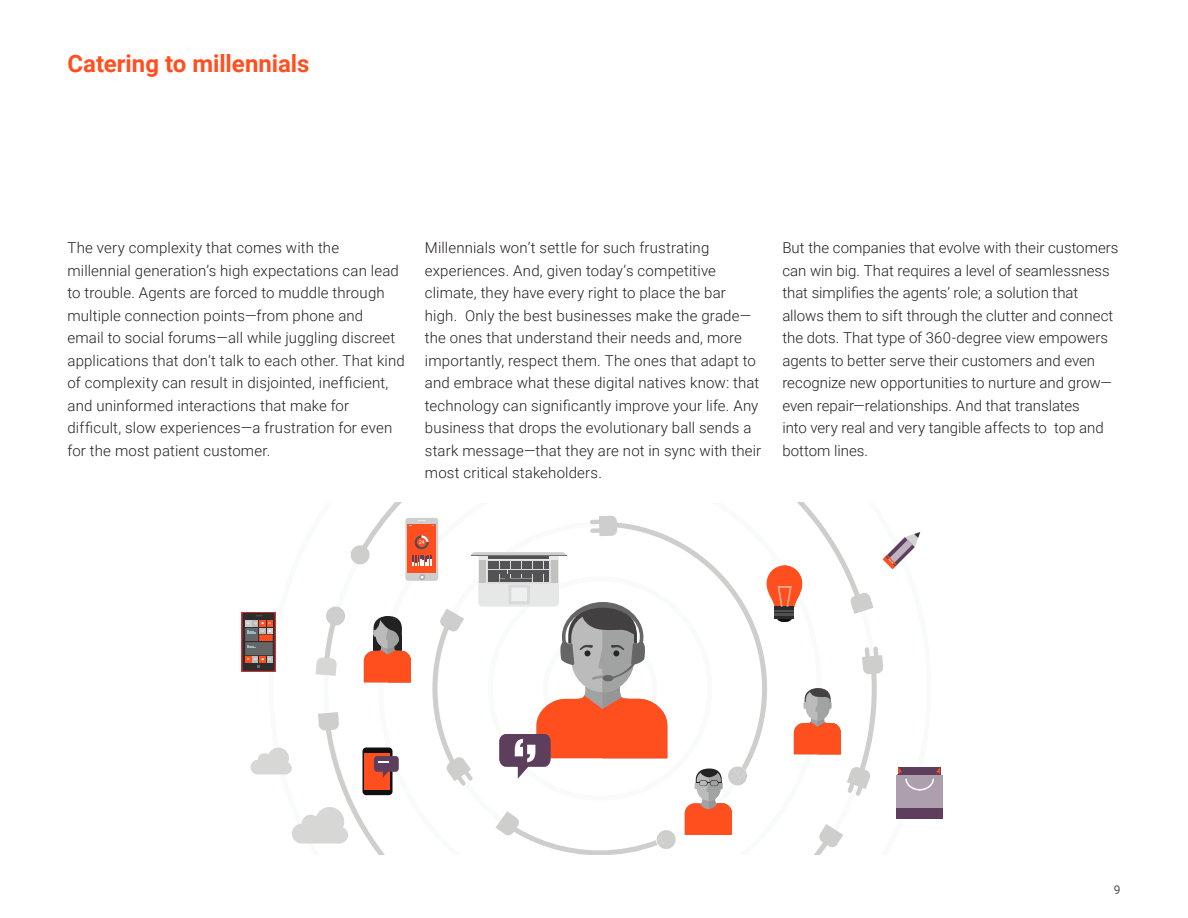
<style>
.page{position:relative;width:1188px;height:918px;background:#fff}
.page>*{position:absolute;margin:0;border:0;box-sizing:border-box;transform-origin:0 0}
.t1{font:700 24px "Roboto";letter-spacing:-.005em;color:#ff4f1f}
.t2{font:300 15px/22.5px "Roboto";letter-spacing:.01em;color:#231f20}
.t3{font:12px "Roboto";color:#4e5054}
</style>
<div class="page">
<svg style="left:326px;top:731px;width:38px;height:102px"></svg>
<svg style="left:358px;top:503px;width:457px;height:62px"></svg>
<div style="left:351px;top:545px;width:19px;height:19px;background:#cececd;border-radius:50%"></div>
<div style="left:326px;top:606px;width:19px;height:20px;background:#cececd;border-radius:50%"></div>
<svg style="left:316px;top:613px;width:22px;height:63px"></svg>
<svg style="left:318px;top:712px;width:21px;height:19px"></svg>
<div style="left:363px;top:748px;width:30px;height:47px;background:#10110f;border-radius:4px"></div>
<div style="left:241px;top:612px;width:35px;height:60px;background:#81302f"></div>
<svg style="left:243px;top:613px;width:32px;height:58px;background:#745a53"></svg>
<svg style="left:292px;top:807px;width:56px;height:37px"></svg>
<svg style="left:251px;top:748px;width:41px;height:26px"></svg>
<svg style="left:364px;top:516px;width:578px;height:338px"></svg>
<h1 class="t1" style="left:68px;top:47px;width:244px">Catering to millennials</h1>
<p class="t2" style="left:68px;top:236px;width:339px">The very complexity that comes with the millennial generation’s high expectations can lead to trouble. Agents are forced to muddle through multiple connection points—from phone and<br>email to social forums—all while juggling discreet applications that don’t talk to each other. That kind of complexity can result in disjointed, inefficient, and uninformed interactions that make for difficult, slow experiences—a frustration for even for the most patient customer.</p>
<p class="t2" style="left:425px;top:236px;width:338px">Millennials won’t settle for such frustrating experiences. And, given today’s competitive climate, they have every right to place the bar high. Only the best businesses make the grade— the ones that understand their needs and, more importantly, respect them. The ones that adapt to and embrace what these digital natives know: that technology can significantly improve your life. Any business that drops the evolutionary ball sends a stark message—that they are not in sync with their most critical stakeholders.</p>
<p class="t2" style="left:782px;top:236px;width:338px">But the companies that evolve with their customers can win big. That requires a level of seamlessness that simplifies the agents’ role; a solution that allows them to sift through the clutter and connect the dots. That type of 360-degree view empowers agents to better serve their customers and even recognize new opportunities to nurture and grow— even repair—relationships. And that translates<br>into very real and very tangible affects to top and bottom lines.</p>
<p class="t3" style="left:1114px;top:881px;width:8px">9</p>
</div>
